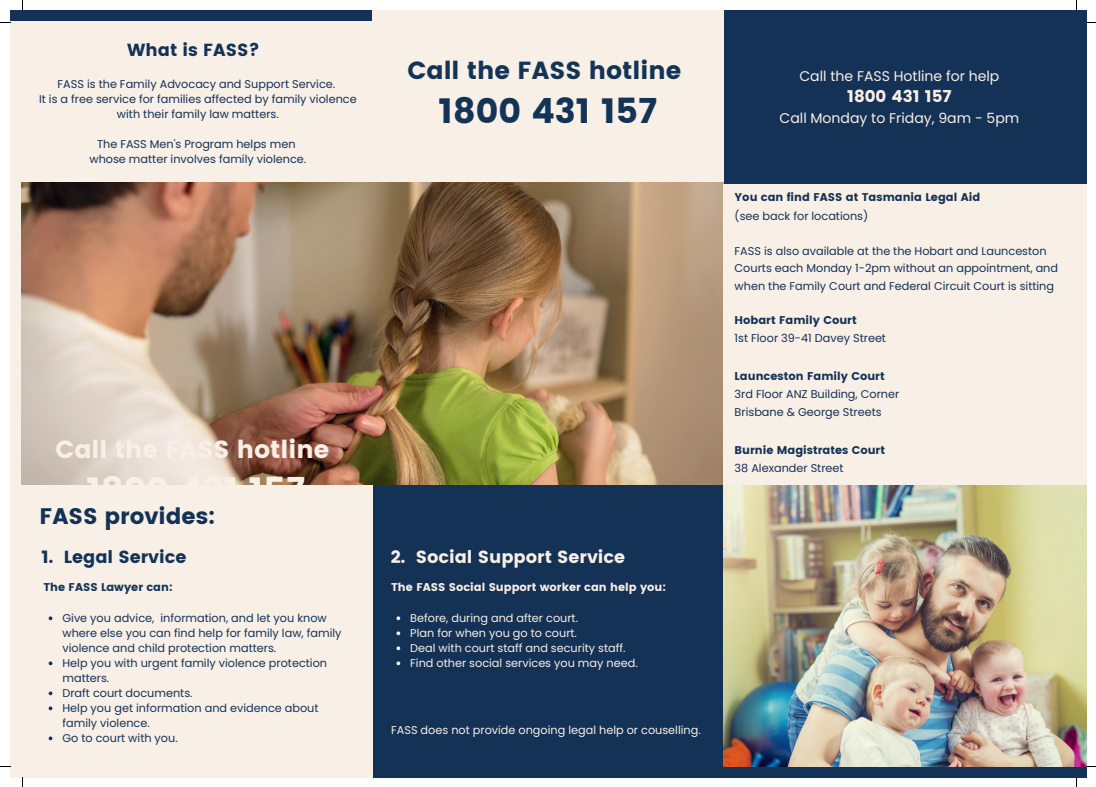
<style>
.page{position:relative;width:1096px;height:787px;background:#fff}
.page>*{position:absolute;margin:0;border:0;box-sizing:border-box;transform-origin:0 0}
.t1{font:34.75px "Poppins";color:#f8efe6}
.t2{font:34.75px "Poppins";color:#143457}
.t3{font:24.75px "Poppins";color:#f8efe6}
.t4{font:24.75px "Poppins";color:#143457}
.t5{font:22.5px "Poppins";color:#143256}
.t6{font:17.5px "Poppins";color:#f8efe6}
.t7{font:17.5px "Poppins";color:#143457}
.t8{font:17.5px "Poppins";color:#143256}
.t9{font:16.62px "Poppins";color:#f8efe6}
.t10{font:14px "Poppins";color:#f8efe6}
.t11{font:11.25px/17.5px "Poppins";color:#143256;text-align:center}
.t12{font:11.25px/15px "Poppins";color:#143457}
.t13{font:11.25px "Poppins";color:#f8efe6}
.t14{font:11.25px "Poppins";color:#143256}
.t15{font:11.25px "Poppins";color:#f8efe6}
.t16{font:11.25px "Poppins";color:#143457}
</style>
<div class="page">
<div style="left:10px;top:10px;width:1076px;height:768px;background:#143256"></div>
<div style="left:372px;top:10px;width:351px;height:199px;background:#f8efe6"></div>
<div style="left:10px;top:22px;width:362px;height:756px;background:#f8efe6"></div>
<img style="left:723px;top:485px;width:363px;height:282px">
<img style="left:22px;top:183px;width:701px;height:302px">
<div style="left:723px;top:184px;width:363px;height:301px;background:#f8efe6"></div>
<svg style="left:396px;top:616px;width:4px;height:4px"></svg>
<svg style="left:396px;top:631px;width:4px;height:4px"></svg>
<svg style="left:396px;top:646px;width:4px;height:4px"></svg>
<svg style="left:396px;top:661px;width:4px;height:4px"></svg>
<svg style="left:49px;top:616px;width:3px;height:4px"></svg>
<svg style="left:49px;top:661px;width:3px;height:4px"></svg>
<svg style="left:49px;top:691px;width:3px;height:4px"></svg>
<svg style="left:49px;top:706px;width:3px;height:4px"></svg>
<svg style="left:49px;top:736px;width:3px;height:4px"></svg>
<p class="t8" style="left:127px;top:39px;width:134px">What is FASS?</p>
<p class="t11" style="left:58px;top:76px;width:279px">FASS is the Family Advocacy and Support Service.</p>
<p class="t11" style="left:39px;top:92px;width:319px;line-height:15px">It is a free service for families affected by family violence with their family law matters.</p>
<p class="t11" style="left:97px;top:136px;width:200px">The FASS Men's Program helps men</p>
<p class="t11" style="left:89px;top:151px;width:218px">whose matter involves family violence.</p>
<p class="t3" style="left:55px;top:435px;width:275px">Call the FASS hotline</p>
<p class="t1" style="left:87px;top:470px;width:220px">1800 431 157</p>
<p class="t5" style="left:40px;top:503px;width:177px">FASS provides:</p>
<p class="t7" style="left:41px;top:547px;width:147px">1. Legal Service</p>
<p class="t16" style="left:43px;top:581px;width:131px">The FASS Lawyer can:</p>
<p class="t12" style="left:62px;top:611px;width:280px">Give you advice, information, and let you know where else you can find help for family law, family violence and child protection matters.</p>
<p class="t12" style="left:62px;top:656px;width:266px">Help you with urgent family violence protection matters.</p>
<p class="t12" style="left:62px;top:686px;width:132px">Draft court documents.</p>
<p class="t12" style="left:62px;top:701px;width:257px">Help you get information and evidence about family violence.</p>
<p class="t12" style="left:62px;top:731px;width:117px">Go to court with you.</p>
<p class="t4" style="left:407px;top:56px;width:275px">Call the FASS hotline</p>
<p class="t2" style="left:438px;top:91px;width:220px">1800 431 157</p>
<p class="t6" style="left:391px;top:547px;width:236px">2. Social Support Service</p>
<p class="t15" style="left:391px;top:581px;width:276px">The FASS Social Support worker can help you:</p>
<p class="t13" style="left:410px;top:610px;width:169px">Before, during and after court.</p>
<p class="t13" style="left:410px;top:625px;width:168px">Plan for when you go to court.</p>
<p class="t13" style="left:410px;top:640px;width:217px">Deal with court staff and security staff.</p>
<p class="t13" style="left:410px;top:655px;width:229px">Find other social services you may need.</p>
<p class="t13" style="left:391px;top:722px;width:311px">FASS does not provide ongoing legal help or couselling.</p>
<p class="t10" style="left:799px;top:66px;width:201px">Call the FASS Hotline for help</p>
<p class="t9" style="left:847px;top:87px;width:106px">1800 431 157</p>
<p class="t10" style="left:779px;top:109px;width:241px">Call Monday to Friday, 9am - 5pm</p>
<p class="t14" style="left:734px;top:191px;width:247px">You can find FASS at Tasmania Legal Aid</p>
<p class="t11" style="left:734px;top:207px;width:135px">(see back for locations)</p>
<p class="t11" style="left:734px;top:242px;width:325px;text-align:left">FASS is also available at the the Hobart and Launceston<br>Courts each Monday 1-2pm without an appointment, and when the Family Court and Federal Circuit Court is sitting</p>
<p class="t14" style="left:734px;top:314px;width:124px">Hobart Family Court</p>
<p class="t11" style="left:734px;top:329px;width:153px">1st Floor 39-41 Davey Street</p>
<p class="t14" style="left:734px;top:370px;width:152px">Launceston Family Court</p>
<p class="t11" style="left:734px;top:386px;width:166px">3rd Floor ANZ Building, Corner</p>
<p class="t11" style="left:734px;top:403px;width:149px">Brisbane &amp; George Streets</p>
<p class="t14" style="left:734px;top:444px;width:152px">Burnie Magistrates Court</p>
<p class="t11" style="left:734px;top:460px;width:111px">38 Alexander Street</p>
</div>
